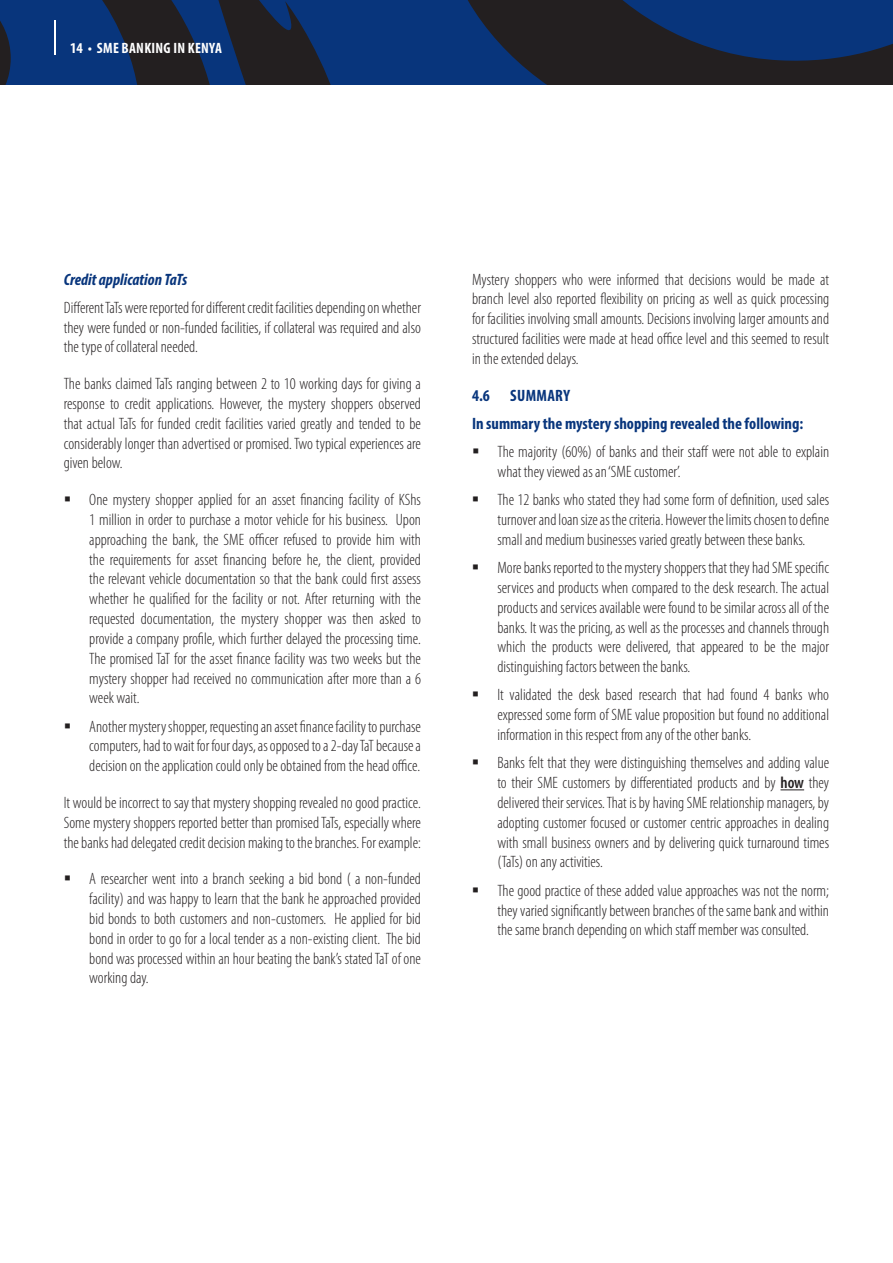
<style>
.page{position:relative;width:893px;height:1263px;background:#fff}
.page>*{position:absolute;margin:0;border:0;box-sizing:border-box;transform-origin:0 0}
.t1{font:300 condensed 16.5px/19.8px "Myriad Pro";color:#231f20;text-align:justify}
.t2{font:700 condensed 16.5px/28.3px "Myriad Pro";color:#08357c}
.t3{font:italic 700 condensed 16.5px "Myriad Pro";color:#08357c}
.t4{font:700 condensed 15px "Myriad Pro";letter-spacing:.02em;color:#fff}
.s1{font-weight:600}
</style>
<div class="page">
<div style="left:0;top:0;width:893px;height:85px;background:#08357c"></div>
<svg style="left:0;top:0;width:331px;height:85px"></svg>
<svg style="left:468px;top:0;width:424px;height:85px"></svg>
<hr style="left:892px;top:0;width:1px;height:85px;background:#2c3862">
<hr style="left:54px;top:20px;width:2px;height:34px;background:#fff">
<svg style="left:780px;top:789px;width:24px;height:1px"></svg>
<p class="t4" style="left:70px;top:39px;width:153px">14 • SME BANKING IN KENYA</p>
<p class="t3" style="left:64px;top:269px;width:125px">Credit application TaTs</p>
<p class="t1" style="left:64px;top:298px;width:359px">Different TaTs were reported for different credit facilities depending on whether they were funded or non-funded facilities, if collateral was required and also the type of collateral needed.</p>
<p class="t1" style="left:64px;top:374px;width:359px">The banks claimed TaTs ranging between 2 to 10 working days for giving a response to credit applications. However, the mystery shoppers observed that actual TaTs for funded credit facilities varied greatly and tended to be considerably longer than advertised or promised. Two typical experiences are given below.</p>
<p class="t1" style="left:89px;top:490px;width:333px">One mystery shopper applied for an asset financing facility of KShs 1 million in order to purchase a motor vehicle for his business. Upon approaching the bank, the SME officer refused to provide him with the requirements for asset financing before he, the client, provided the relevant vehicle documentation so that the bank could first assess whether he qualified for the facility or not. After returning with the requested documentation, the mystery shopper was then asked to provide a company profile, which further delayed the processing time.<br>The promised TaT for the asset finance facility was two weeks but the mystery shopper had received no communication after more than a 6 week wait.</p>
<p class="t1" style="left:89px;top:717px;width:333px">Another mystery shopper, requesting an asset finance facility to purchase computers, had to wait for four days, as opposed to a 2-day TaT because a decision on the application could only be obtained from the head office.</p>
<p class="t1" style="left:64px;top:793px;width:359px">It would be incorrect to say that mystery shopping revealed no good practice.<br>Some mystery shoppers reported better than promised TaTs, especially where the banks had delegated credit decision making to the branches. For example:</p>
<p class="t1" style="left:89px;top:869px;width:333px">A researcher went into a branch seeking a bid bond ( a non-funded facility) and was happy to learn that the bank he approached provided bid bonds to both customers and non-customers. He applied for bid bond in order to go for a local tender as a non-existing client. The bid bond was processed within an hour beating the bank’s stated TaT of one working day.</p>
<p class="t1" style="left:472px;top:270px;width:359px">Mystery shoppers who were informed that decisions would be made at branch level also reported flexibility on pricing as well as quick processing for facilities involving small amounts. Decisions involving larger amounts and structured facilities were made at head office level and this seemed to result in the extended delays.</p>
<p class="t2" style="left:472px;top:380px;width:333px">4.6 Summary<br>In summary the mystery shopping revealed the following:</p>
<p class="t1" style="left:497px;top:442px;width:333px">The majority (60%) of banks and their staff were not able to explain what they viewed as an ‘SME customer’.</p>
<p class="t1" style="left:497px;top:490px;width:333px">The 12 banks who stated they had some form of definition, used sales turnover and loan size as the criteria. However the limits chosen to define small and medium businesses varied greatly between these banks.</p>
<p class="t1" style="left:497px;top:558px;width:333px">More banks reported to the mystery shoppers that they had SME specific services and products when compared to the desk research. The actual products and services available were found to be similar across all of the banks. It was the pricing, as well as the processes and channels through which the products were delivered, that appeared to be the major distinguishing factors between the banks.</p>
<p class="t1" style="left:497px;top:685px;width:333px">It validated the desk based research that had found 4 banks who expressed some form of SME value proposition but found no additional information in this respect from any of the other banks.</p>
<p class="t1" style="left:497px;top:753px;width:333px">Banks felt that they were distinguishing themselves and adding value to their SME customers by differentiated products and by <span class="s1">how</span> they delivered their services. That is by having SME relationship managers, by adopting customer focused or customer centric approaches in dealing with small business owners and by delivering quick turnaround times (TaTs) on any activities.</p>
<p class="t1" style="left:497px;top:881px;width:333px">The good practice of these added value approaches was not the norm; they varied significantly between branches of the same bank and within the same branch depending on which staff member was consulted.</p>
</div>
